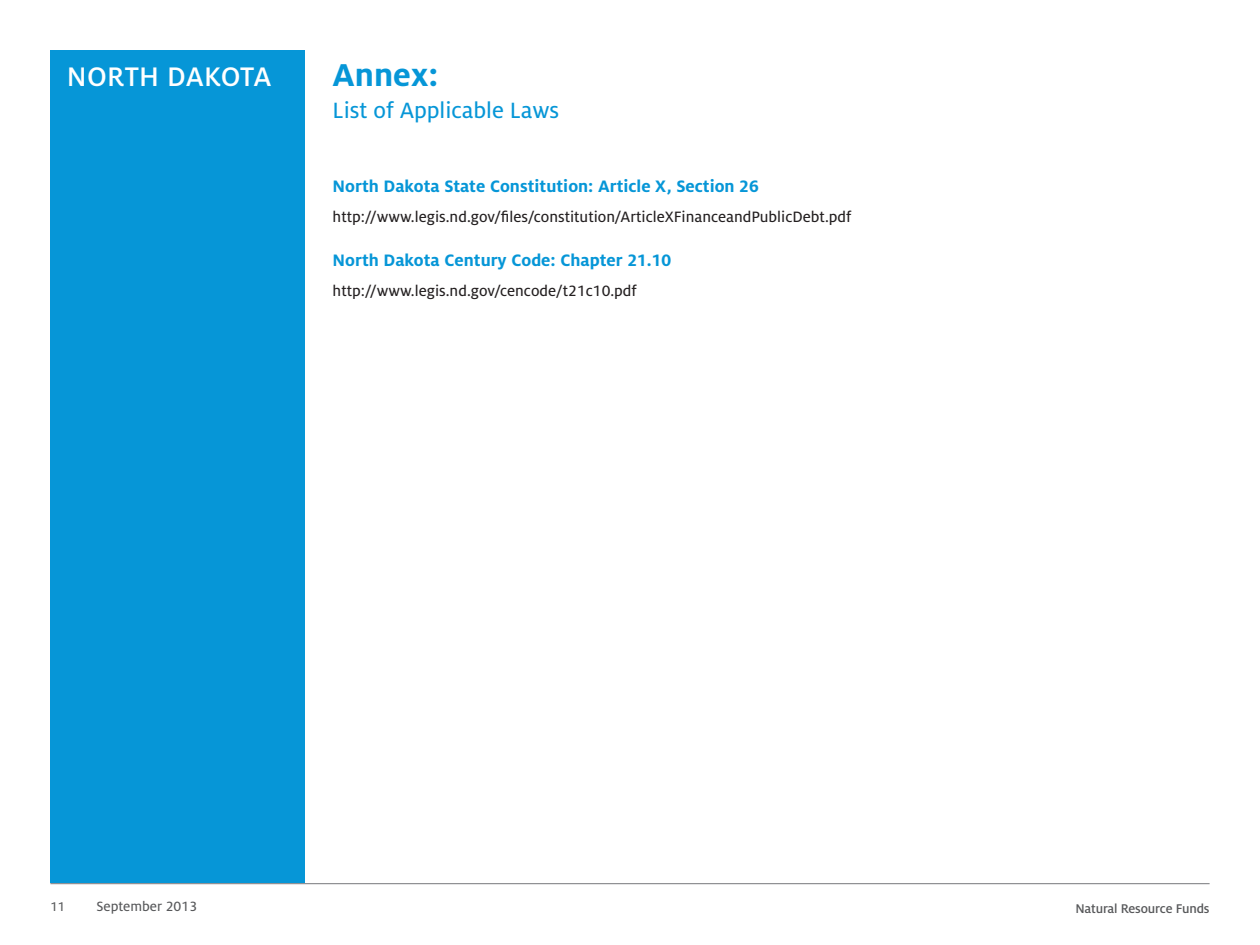
<style>
.page{position:relative;width:1260px;height:945px;background:#fff}
.page>*{position:absolute;margin:0;border:0;box-sizing:border-box;transform-origin:0 0}
.page_head{font:700 35px "Milo OT";color:#0696d7}
.t1{font:500 29.75px "Milo OT";letter-spacing:.01em;color:#fff}
.page_head_light{font:24.5px "Milo OT Text";color:#0696d7}
.Law_head{font:700 18.38px "Milo OT";color:#0696d7}
.body_and_bullets{font:16.62px "Milo OT Text";color:#231f20}
.Law_head-2{font:16.62px "Milo OT Text";color:#231f20}
.t2{font:14.88px "Milo OT Text";color:#57585a}
.t3{font:500 14px "Milo OT";letter-spacing:-.01em;color:#57585a}
.t4{font:14px "Milo OT Text";color:#57585a}
</style>
<div class="page">
<div style="left:50px;top:50px;width:255px;height:833px;background:#0696d7"></div>
<hr style="left:50px;top:883px;width:1160px;height:1px;background:#76787b">
<h2 class="t1" style="left:67px;top:60px;width:206px">NORTH DAKOTA</h2>
<p class="page_head" style="left:333px;top:55px;width:107px">Annex:</p>
<p class="page_head_light" style="left:333px;top:96px;width:228px">List of Applicable Laws</p>
<p class="Law_head" style="left:333px;top:176px;width:428px">North Dakota State Constitution: Article X, Section 26</p>
<p class="body_and_bullets" style="left:333px;top:207px;width:520px">http://www.legis.nd.gov/files/constitution/ArticleXFinanceandPublicDebt.pdf</p>
<p class="Law_head" style="left:333px;top:250px;width:340px">North Dakota Century Code: Chapter 21.10</p>
<p class="Law_head-2" style="left:333px;top:281px;width:306px">http://www.legis.nd.gov/cencode/t21c10.pdf</p>
<p class="t4" style="left:50px;top:899px;width:16px">11</p>
<p class="t2" style="left:96px;top:898px;width:102px">September 2013</p>
<p class="t3" style="left:1075px;top:901px;width:136px">Natural Resource Funds</p>
</div>
